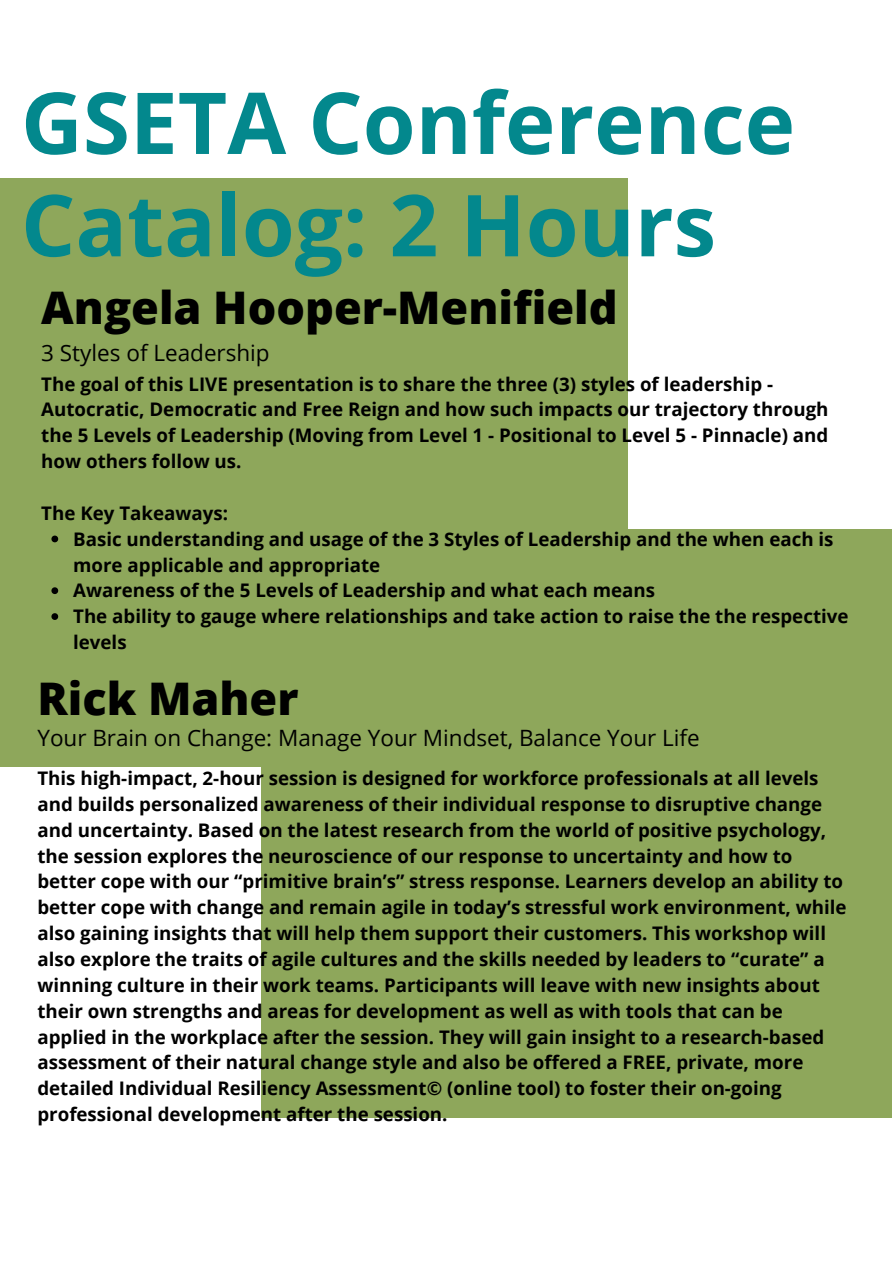
<style>
.page{position:relative;width:893px;height:1264px;background:#fff}
.page>*{position:absolute;margin:0;border:0;box-sizing:border-box;transform-origin:0 0}
.t1{font:700 85.5px/102.3px "Open Sans";color:#03888d}
.t2{font:800 45px "Open Sans";color:#000}
.t3{font:22.5px "Open Sans";color:#000}
.t4{font:700 18.75px/25.8px "Open Sans";color:#000}
</style>
<div class="page">
<div style="left:261px;top:529px;width:631px;height:588px;background:#8ea75b"></div>
<div style="left:0;top:178px;width:627px;height:588px;background:#8ea75b"></div>
<svg style="left:51px;top:535px;width:7px;height:7px"></svg>
<svg style="left:51px;top:587px;width:7px;height:7px"></svg>
<svg style="left:51px;top:613px;width:7px;height:7px"></svg>
<h1 class="t1" style="left:21px;top:70px;width:775px">GSETA Conference<br>Catalog: 2 Hours</h1>
<h2 class="t2" style="left:41px;top:276px;width:577px">Angela Hooper-Menifield</h2>
<p class="t3" style="left:41px;top:337px;width:230px">3 Styles of Leadership</p>
<p class="t4" style="left:41px;top:370px;width:788px">The goal of this LIVE presentation is to share the three (3) styles of leadership - Autocratic, Democratic and Free Reign and how such impacts our trajectory through the 5 Levels of Leadership (Moving from Level 1 - Positional to Level 5 - Pinnacle) and how others follow us.</p>
<p class="t4" style="left:41px;top:499px;width:188px">The Key Takeaways:</p>
<p class="t4" style="left:73px;top:525px;width:776px">Basic understanding and usage of the 3 Styles of Leadership and the when each is more applicable and appropriate<br>Awareness of the 5 Levels of Leadership and what each means<br>The ability to gauge where relationships and take action to raise the the respective levels</p>
<h2 class="t2" style="left:37px;top:666px;width:262px">Rick Maher</h2>
<p class="t3" style="left:37px;top:722px;width:663px">Your Brain on Change: Manage Your Mindset, Balance Your Life</p>
<p class="t4" style="left:37px;top:764px;width:810px">This high-impact, 2-hour session is designed for workforce professionals at all levels and builds personalized awareness of their individual response to disruptive change and uncertainty. Based on the latest research from the world of positive psychology, the session explores the neuroscience of our response to uncertainty and how to better cope with our “primitive brain’s” stress response. Learners develop an ability to better cope with change and remain agile in today’s stressful work environment, while also gaining insights that will help them support their customers. This workshop will also explore the traits of agile cultures and the skills needed by leaders to “curate” a winning culture in their work teams. Participants will leave with new insights about their own strengths and areas for development as well as with tools that can be applied in the workplace after the session. They will gain insight to a research-based assessment of their natural change style and also be offered a FREE, private, more detailed Individual Resiliency Assessment© (online tool) to foster their on-going professional development after the session.</p>
</div>
